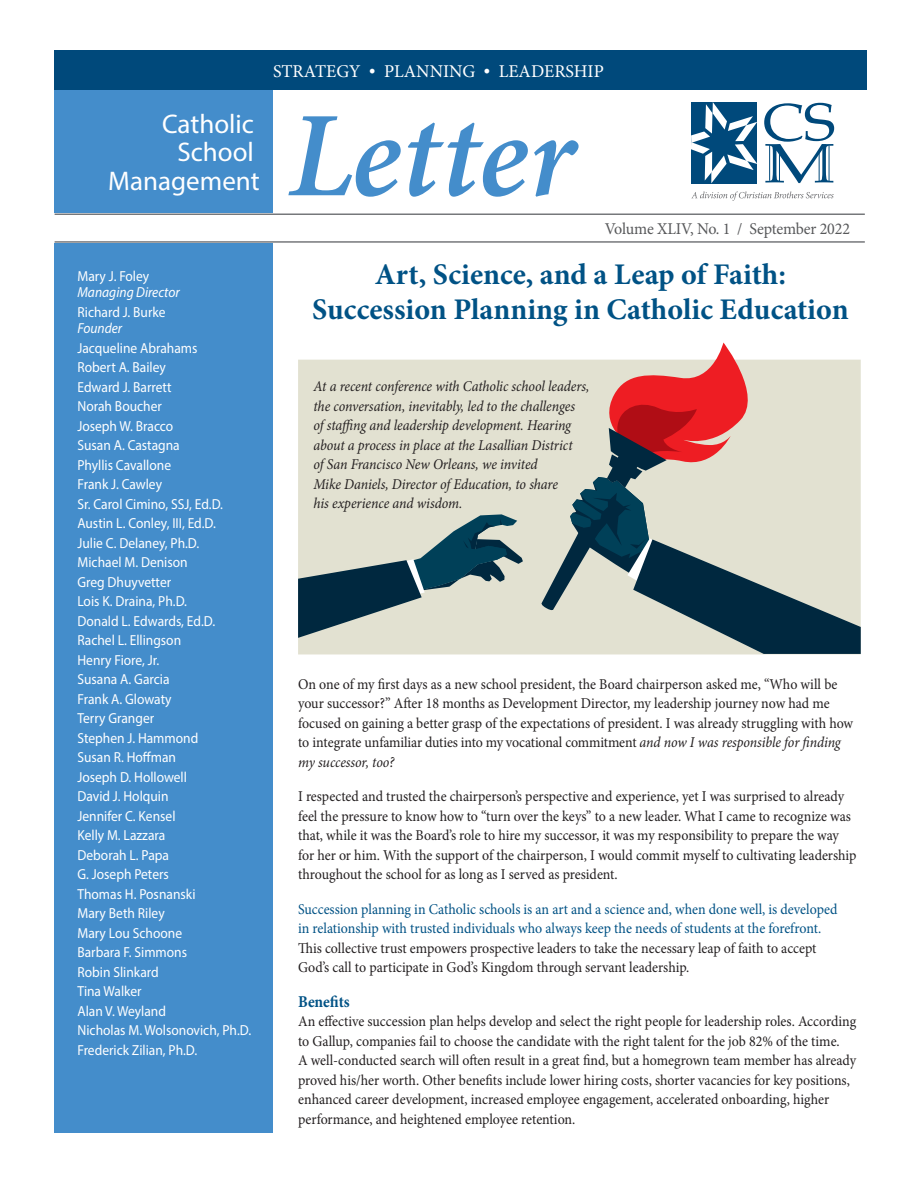
<style>
.page{position:relative;width:918px;height:1188px;background:#fff}
.page>*{position:absolute;margin:0;border:0;box-sizing:border-box;transform-origin:0 0}
.t1{font:italic 600 121.5px "Minion Pro";color:#448dcb}
.t2{font:700 30px/34.5px "Minion Pro";color:#005285;text-align:center}
.t3{font:27px/28.5px "Myriad Pro";color:#fff;text-align:right}
.t4{font:18px "Minion Pro";color:#fff}
.t5{font:16.5px "Minion Pro";letter-spacing:-.01em;color:#57585a}
.t6{font:16.5px "Minion Pro";letter-spacing:.2em;color:#fff;scale:.9 1}
.t7{font:700 16.5px "Minion Pro";color:#005285;scale:.93 1}
.t8{font:15px/19.5px "Minion Pro";color:#231f20;scale:.93 1}
.t9{font:italic 15px/19.5px "Minion Pro";letter-spacing:-.005em;color:#231f20;scale:.93 1}
.t10{font:15px/19.5px "Minion Pro";color:#005285;scale:.93 1}
.t11{font:14.55px/19.5px "Myriad Pro";color:#fff;scale:.93 1}
.t12{font:italic 14.55px "Myriad Pro";color:#fff;scale:.93 1}
.s1{font-style:italic}
</style>
<div class="page">
<div style="left:55px;top:243px;width:218px;height:889px;background:#448dcb"></div>
<div style="left:55px;top:86px;width:218px;height:127px;background:#448dcb"></div>
<svg style="left:691px;top:102px;width:66px;height:81px"></svg>
<svg style="left:691px;top:192px;width:143px;height:9px"></svg>
<svg style="left:764px;top:103px;width:70px;height:80px"></svg>
<hr style="left:779px;top:146px;width:1px;height:36px;background:#00497b">
<hr style="left:769px;top:145px;width:1px;height:36px;background:#00497b">
<hr style="left:829px;top:146px;width:1px;height:35px;background:#00497b">
<hr style="left:819px;top:151px;width:1px;height:30px;background:#00497b">
<hr style="left:55px;top:213px;width:810px;height:2px;background:#76787b">
<hr style="left:55px;top:241px;width:810px;height:2px;background:#76787b">
<div style="left:298px;top:360px;width:243px;height:294px;background:#e2e1d1"></div>
<svg style="left:541px;top:343px;width:320px;height:311px;background:#b6aaa5"></svg>
<svg style="left:298px;top:514px;width:225px;height:124px;background:#90a09f"></svg>
<div style="left:55px;top:51px;width:812px;height:39px;background:#00497b"></div>
<p class="t4" style="left:273px;top:59px;width:332px">STRATEGY • PLANNING • LEADERSHIP</p>
<p class="t6" style="left:270px;top:62px;width:421px">STRATEGY • PLANNING • LEADERSHIP</p>
<h3 class="t3" style="left:108px;top:109px;width:153px">Catholic<br>School<br>Management</h3>
<p class="t11" style="left:77px;top:266px;width:79px">Mary J. Foley</p>
<p class="t12" style="left:77px;top:284px;width:111px">Managing Director</p>
<p class="t11" style="left:77px;top:302px;width:96px">Richard J. Burke</p>
<p class="t12" style="left:77px;top:320px;width:50px">Founder</p>
<p class="t11" style="left:77px;top:338px;width:188px">Jacqueline Abrahams<br>Robert A. Bailey<br>Edward J. Barrett<br>Norah Boucher<br>Joseph W. Bracco<br>Susan A. Castagna<br>Phyllis Cavallone<br>Frank J. Cawley<br>Sr. Carol Cimino, SSJ, Ed.D.<br>Austin L. Conley, III, Ed.D.<br>Julie C. Delaney, Ph.D.<br>Michael M. Denison<br>Greg Dhuyvetter<br>Lois K. Draina, Ph.D.<br>Donald L. Edwards, Ed.D.<br>Rachel L. Ellingson<br>Henry Fiore, Jr.<br>Susana A. Garcia<br>Frank A. Glowaty<br>Terry Granger<br>Stephen J. Hammond<br>Susan R. Hoffman<br>Joseph D. Hollowell<br>David J. Holquin<br>Jennifer C. Kensel<br>Kelly M. Lazzara<br>Deborah L. Papa<br>G. Joseph Peters<br>Thomas H. Posnanski<br>Mary Beth Riley<br>Mary Lou Schoone<br>Barbara F. Simmons<br>Robin Slinkard<br>Tina Walker<br>Alan V. Weyland<br>Nicholas M. Wolsonovich, Ph.D.<br>Frederick Zilian, Ph.D.</p>
<h1 class="t1" style="left:288px;top:71px;width:288px">Letter</h1>
<p class="t5" style="left:605px;top:218px;width:247px">Volume XLIV, No. 1 / September 2022</p>
<h2 class="t2" style="left:312px;top:257px;width:538px">Art, Science, and a Leap of Faith:<br>Succession Planning in Catholic Education</h2>
<p class="t9" style="left:313px;top:376px;width:298px">At a recent conference with Catholic school leaders, the conversation, inevitably, led to the challenges<br>of staffing and leadership development. Hearing about a process in place at the Lasallian District<br>of San Francisco New Orleans, we invited<br>Mike Daniels, Director of Education, to share<br>his experience and wisdom.</p>
<p class="t8" style="left:298px;top:674px;width:598px">On one of my first days as a new school president, the Board chairperson asked me, “Who will be your successor?” After 18 months as Development Director, my leadership journey now had me focused on gaining a better grasp of the expectations of president. I was already struggling with how to integrate unfamiliar duties into my vocational commitment <span class="s1">and now I was responsible for finding my successor, too?</span></p>
<p class="t8" style="left:298px;top:787px;width:602px">I respected and trusted the chairperson’s perspective and experience, yet I was surprised to already feel the pressure to know how to “turn over the keys” to a new leader. What I came to recognize was that, while it was the Board’s role to hire my successor, it was my responsibility to prepare the way for her or him. With the support of the chairperson, I would commit myself to cultivating leadership throughout the school for as long as I served as president.</p>
<p class="t10" style="left:298px;top:899px;width:582px">Succession planning in Catholic schools is an art and a science and, when done well, is developed in relationship with trusted individuals who always keep the needs of students at the forefront.</p>
<p class="t8" style="left:298px;top:938px;width:559px">This collective trust empowers prospective leaders to take the necessary leap of faith to accept<br>God’s call to participate in God’s Kingdom through servant leadership.</p>
<p class="t7" style="left:298px;top:990px;width:57px">Benefits</p>
<p class="t8" style="left:298px;top:1012px;width:602px">An effective succession plan helps develop and select the right people for leadership roles. According to Gallup, companies fail to choose the candidate with the right talent for the job 82% of the time.<br>A well-conducted search will often result in a great find, but a homegrown team member has already proved his/her worth. Other benefits include lower hiring costs, shorter vacancies for key positions, enhanced career development, increased employee engagement, accelerated onboarding, higher performance, and heightened employee retention.</p>
</div>
